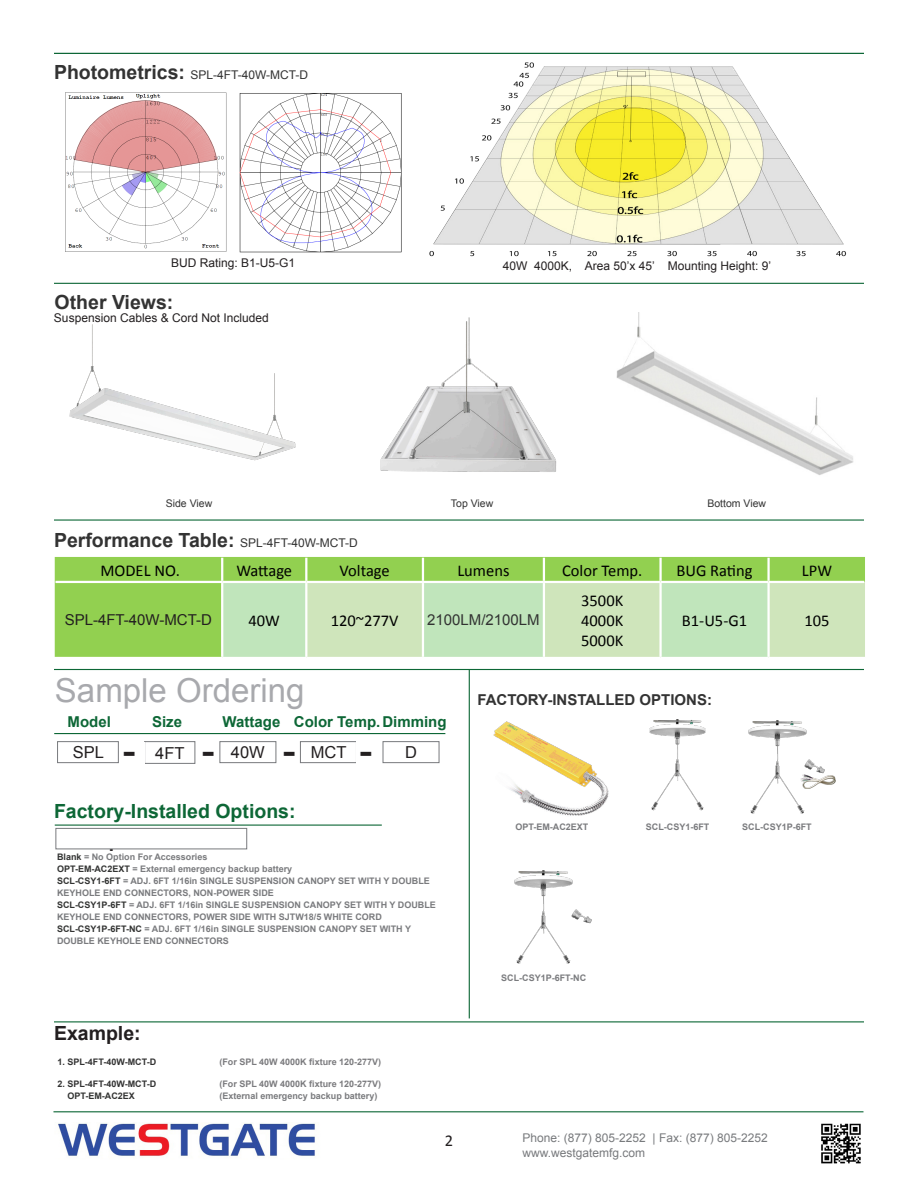
<style>
.page{position:relative;width:918px;height:1188px;background:#fff}
.page>*{position:absolute;margin:0;border:0;box-sizing:border-box;transform-origin:0 0}
.t1{font:33px "Arial";color:#a8a9ad}
.t2{font:700 28.5px "Verdana";color:#231f20}
.t3{font:700 19.5px "Arial";color:#333}
.t4{font:700 19.5px "Arial";color:#0d6736}
.t5{font:700 19.5px "Arial";color:#231f20}
.t6{font:16.5px "Calibri";color:#000}
.t7{font:16.5px "Arial";color:#231f20}
.t8{font:16.5px "Calibri";color:#010000}
.t9{font:16.5px "Calibri";color:#231f20}
.t10{font:700 15px "Arial";color:#0d6736}
.t11{font:700 15px "Arial";color:#333}
.t12{font:15px "Arial";color:#231f20}
.t13{font:15px "Arial";color:#323332}
.t14{font:12px "Arial";color:#231f20}
.t15{font:12px "Arial";color:#787a7d}
.t16{font:12px "Arial";color:#333}
.t17{font:10.5px "Arial";color:#333}
.CONTENT_TEXT10{font:700 9px/12px "Arial";color:#7a7b7e}
.t18{font:700 9px "Arial";color:#7b7b7e}
.t19{font:700 9px "Arial";color:#333}
.t20{font:700 9px "Arial";color:#323332}
.s1{font-weight:700;font-size:19.5px}
.s2{font-weight:400;font-size:12px}
.s3{color:#323332}
</style>
<div class="page">
<hr style="left:54px;top:519px;width:810px;height:2px;background:#0d6736">
<hr style="left:54px;top:283px;width:810px;height:1px;background:#0d6736">
<hr style="left:54px;top:669px;width:810px;height:1px;background:#0d6736">
<img style="left:58px;top:1123px;width:257px;height:34px">
<img style="left:821px;top:1123px;width:40px;height:41px">
<hr style="left:54px;top:53px;width:810px;height:1px;background:#0d6736">
<img style="left:65px;top:92px;width:162px;height:160px">
<img style="left:239px;top:93px;width:163px;height:159px">
<img style="left:429px;top:62px;width:418px;height:195px">
<img style="left:69px;top:324px;width:227px;height:137px">
<img style="left:380px;top:317px;width:177px;height:155px">
<img style="left:616px;top:312px;width:238px;height:163px">
<div style="left:55px;top:557px;width:810px;height:100px;background:#92d050"></div>
<svg style="left:223px;top:582px;width:642px;height:75px;background:#c7e5bb"></svg>
<hr style="left:221px;top:558px;width:2px;height:23px;background:#fff">
<hr style="left:305px;top:558px;width:2px;height:23px;background:#fff">
<hr style="left:422px;top:558px;width:2px;height:23px;background:#fff">
<hr style="left:543px;top:558px;width:2px;height:23px;background:#fff">
<hr style="left:659px;top:558px;width:3px;height:23px;background:#fff">
<hr style="left:767px;top:558px;width:3px;height:23px;background:#fff">
<hr style="left:221px;top:583px;width:2px;height:74px;background:#fff">
<hr style="left:305px;top:583px;width:2px;height:74px;background:#fff">
<hr style="left:422px;top:583px;width:2px;height:74px;background:#fff">
<hr style="left:543px;top:583px;width:2px;height:74px;background:#fff">
<hr style="left:659px;top:583px;width:3px;height:74px;background:#fff">
<hr style="left:767px;top:583px;width:3px;height:74px;background:#fff">
<hr style="left:56px;top:581px;width:166px;height:2px;background:#fff">
<hr style="left:222px;top:581px;width:84px;height:2px;background:#fff">
<hr style="left:306px;top:581px;width:117px;height:2px;background:#fff">
<hr style="left:423px;top:581px;width:121px;height:2px;background:#fff">
<hr style="left:544px;top:581px;width:117px;height:2px;background:#fff">
<hr style="left:661px;top:581px;width:108px;height:2px;background:#fff">
<hr style="left:769px;top:581px;width:95px;height:2px;background:#fff">
<hr style="left:469px;top:669px;width:1px;height:349px;background:#0d6736">
<hr style="left:53px;top:1111px;width:810px;height:1px;background:#0d6736">
<div style="left:57px;top:741px;width:62px;height:22px;border:1px solid #787a7d"></div>
<div style="left:220px;top:741px;width:56px;height:22px;border:1px solid #787a7d"></div>
<div style="left:300px;top:741px;width:57px;height:22px;border:1px solid #787a7d"></div>
<div style="left:144px;top:741px;width:51px;height:23px;border:1px solid #787a7d"></div>
<div style="left:383px;top:741px;width:56px;height:22px;border:1px solid #787a7d"></div>
<hr style="left:54px;top:733px;width:391px;height:1px;background:#0d6736">
<div style="left:56px;top:828px;width:191px;height:21px;background:#fff;border:1px solid #787a7d"></div>
<hr style="left:55px;top:825px;width:327px;height:1px;background:#0d6736">
<hr style="left:54px;top:1021px;width:810px;height:1px;background:#0d6736">
<img style="left:493px;top:721px;width:116px;height:95px">
<img style="left:649px;top:719px;width:57px;height:92px">
<img style="left:748px;top:720px;width:59px;height:94px">
<img style="left:514px;top:870px;width:63px;height:94px">
<img style="left:799px;top:773px;width:37px;height:17px">
<img style="left:804px;top:759px;width:21px;height:14px">
<img style="left:571px;top:910px;width:21px;height:14px">
<p class="t16" style="left:54px;top:67px;width:256px"><span class="s1">Photometrics:</span> SPL-4FT-40W-MCT-D</p>
<p class="t14" style="left:171px;top:255px;width:126px">BUD Rating: B1-U5-G1</p>
<p class="t3" style="left:55px;top:289px;width:120px">Other Views:</p>
<p class="t14" style="left:54px;top:310px;width:216px">Suspension Cables &amp; Cord Not Included</p>
<p class="t14" style="left:503px;top:258px;width:270px">40W 4000K, Area 50’x 45’ Mounting Height: 9’</p>
<p class="t17" style="left:166px;top:497px;width:48px">Side View</p>
<p class="t17" style="left:451px;top:497px;width:44px">Top View</p>
<p class="t17" style="left:707px;top:497px;width:60px">Bottom View</p>
<p class="t3" style="left:54px;top:527px;width:305px">Performance Table: <span class="s2">SPL-4FT-40W-MCT-D</span></p>
<p class="t6" style="left:100px;top:560px;width:81px">MODEL NO.</p>
<p class="t6" style="left:236px;top:560px;width:57px">Wattage</p>
<p class="t6" style="left:340px;top:560px;width:52px">Voltage</p>
<p class="t6" style="left:457px;top:560px;width:54px">Lumens</p>
<p class="t6" style="left:562px;top:560px;width:82px">Color Temp.</p>
<p class="t6" style="left:677px;top:560px;width:78px">BUG Rating</p>
<p class="t6" style="left:802px;top:560px;width:32px">LPW</p>
<p class="t12" style="left:65px;top:610px;width:149px">SPL-4FT-40W-MCT-D</p>
<p class="t6" style="left:249px;top:610px;width:33px">40W</p>
<p class="t6" style="left:331px;top:610px;width:69px">120~277V</p>
<p class="t13" style="left:427px;top:610px;width:114px">2100LM/2100LM</p>
<p class="t6" style="left:581px;top:590px;width:44px">3500K</p>
<p class="t6" style="left:581px;top:610px;width:44px">4000K</p>
<p class="t6" style="left:581px;top:630px;width:44px">5000K</p>
<p class="t8" style="left:682px;top:610px;width:67px">B1-U5-G1</p>
<p class="t6" style="left:804px;top:610px;width:27px">105</p>
<p class="t1" style="left:55px;top:669px;width:251px">Sample Ordering</p>
<p class="t10" style="left:68px;top:712px;width:45px">Model</p>
<p class="t10" style="left:223px;top:712px;width:59px">Wattage</p>
<p class="t10" style="left:294px;top:712px;width:154px">Color Temp.Dimming</p>
<p class="t2" style="left:122px;top:734px;width:15px">-</p>
<p class="t2" style="left:202px;top:734px;width:15px">-</p>
<p class="t2" style="left:283px;top:734px;width:15px">-</p>
<p class="t2" style="left:359px;top:734px;width:15px">-</p>
<p class="t10" style="left:152px;top:712px;width:32px">Size</p>
<p class="t7" style="left:73px;top:742px;width:33px">SPL</p>
<p class="t7" style="left:155px;top:742px;width:31px">4FT</p>
<p class="t7" style="left:231px;top:742px;width:35px">40W</p>
<p class="t7" style="left:311px;top:742px;width:37px">MCT</p>
<p class="t7" style="left:405px;top:742px;width:13px">D</p>
<p class="t4" style="left:54px;top:798px;width:243px">Factory-Installed Options:</p>
<p class="CONTENT_TEXT10" style="left:57px;top:851px;width:152px"><span class="s3">Blank</span> = No Option For Accessories</p>
<p class="CONTENT_TEXT10" style="left:57px;top:863px;width:237px"><span class="s3">OPT-EM-AC2EXT</span> = External emergency backup battery</p>
<p class="CONTENT_TEXT10" style="left:57px;top:875px;width:374px"><span class="s3">SCL-CSY1-6FT</span> = ADJ. 6FT 1/16in SINGLE SUSPENSION CANOPY SET WITH Y DOUBLE<br>KEYHOLE END CONNECTORS, NON-POWER SIDE</p>
<p class="CONTENT_TEXT10" style="left:57px;top:899px;width:380px"><span class="s3">SCL-CSY1P-6FT</span> = ADJ. 6FT 1/16in SINGLE SUSPENSION CANOPY SET WITH Y DOUBLE</p>
<p class="CONTENT_TEXT10" style="left:57px;top:911px;width:326px">KEYHOLE END CONNECTORS, POWER SIDE WITH SJTW18/5 WHITE CORD</p>
<p class="CONTENT_TEXT10" style="left:57px;top:923px;width:356px"><span class="s3">SCL-CSY1P-6FT-NC</span> = ADJ. 6FT 1/16in SINGLE SUSPENSION CANOPY SET WITH Y<br>DOUBLE KEYHOLE END CONNECTORS</p>
<p class="t5" style="left:54px;top:1020px;width:88px">Example:</p>
<p class="t19" style="left:57px;top:1056px;width:100px">1. SPL-4FT-40W-MCT-D</p>
<p class="t18" style="left:219px;top:1056px;width:163px">(For SPL 40W 4000K fixture 120-277V)</p>
<p class="t19" style="left:57px;top:1077px;width:100px">2. SPL-4FT-40W-MCT-D</p>
<p class="t18" style="left:219px;top:1077px;width:163px">(For SPL 40W 4000K fixture 120-277V)</p>
<p class="t20" style="left:67px;top:1089px;width:69px">OPT-EM-AC2EX</p>
<p class="CONTENT_TEXT10" style="left:219px;top:1090px;width:160px">(External emergency backup battery)</p>
<p class="t9" style="left:445px;top:1130px;width:10px">2</p>
<p class="t11" style="left:477px;top:690px;width:236px">FACTORY-INSTALLED OPTIONS:</p>
<p class="CONTENT_TEXT10" style="left:515px;top:821px;width:75px">OPT-EM-AC2EXT</p>
<p class="CONTENT_TEXT10" style="left:646px;top:821px;width:65px">SCL-CSY1-6FT</p>
<p class="CONTENT_TEXT10" style="left:742px;top:821px;width:71px">SCL-CSY1P-6FT</p>
<p class="CONTENT_TEXT10" style="left:501px;top:972px;width:87px">SCL-CSY1P-6FT-NC</p>
<p class="t15" style="left:522px;top:1130px;width:247px">Phone: (877) 805-2252 | Fax: (877) 805-2252</p>
<p class="t15" style="left:522px;top:1145px;width:124px">www.westgatemfg.com</p>
</div>
